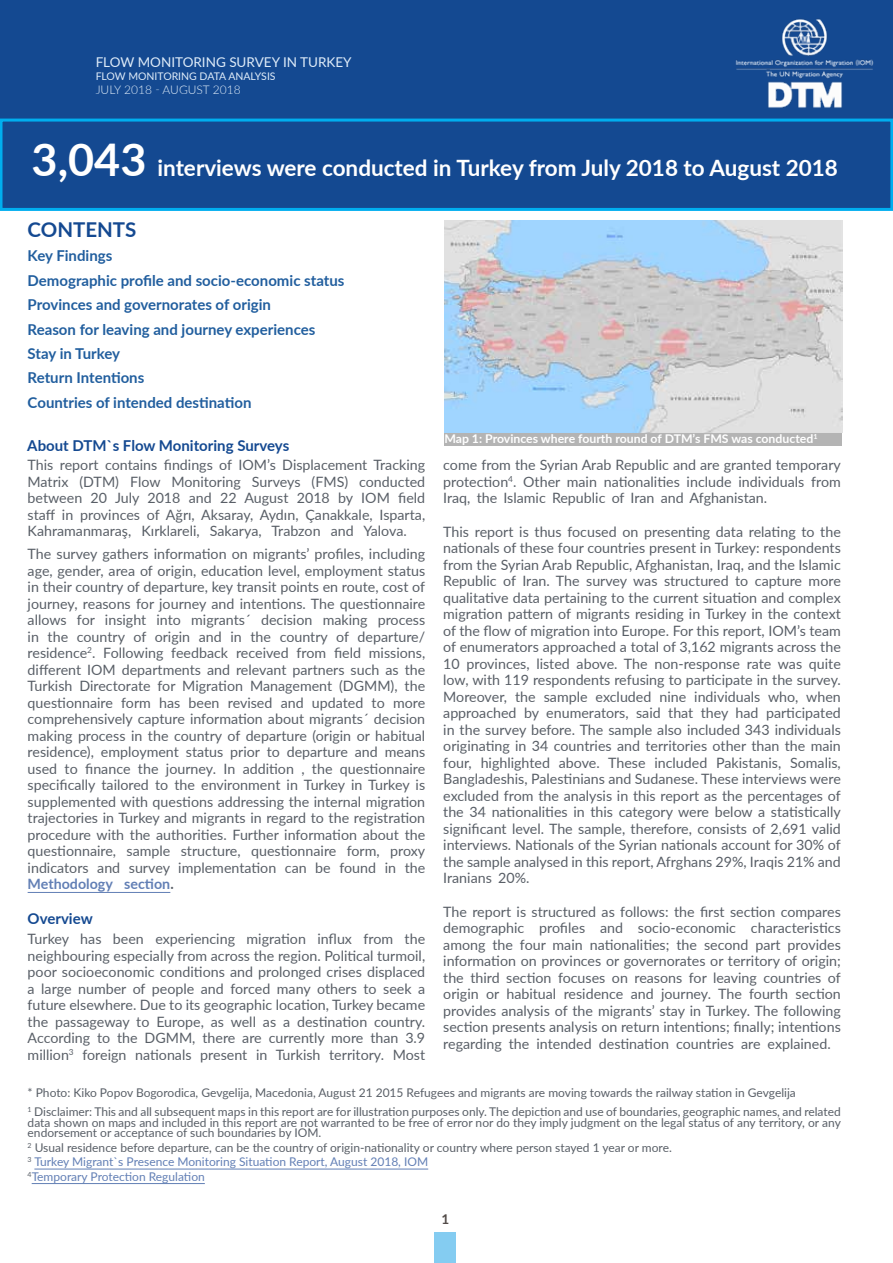
<style>
.page{position:relative;width:893px;height:1263px;background:#fff}
.page>*{position:absolute;margin:0;border:0;box-sizing:border-box;transform-origin:0 0}
.t1{font:700 22.5px "Lato";color:#fff}
.t2{font:700 20.4px "Lato";color:#144991}
.t3{font:700 15px/24.5px "Lato";color:#215e9e}
.t4{font:700 15px "Lato";color:#144991}
.t5{font:14.25px/16.5px "Lato";color:#595f67;text-align:justify}
.t6{font:13.5px "Lato";color:#dfecf9}
.t7{font:700 13.5px "Lato";color:#524b48}
.t8{font:12px/14.5px "Lato";color:#595f67}
.t9{font:700 12px "Lato";color:#fff}
.t10{font:300 12px "Lato";color:#dfecf9}
.t11{font:10.5px "Lato";color:#dfecf9}
.s1{font-size:45px}
.s2{font-weight:700;color:#627fb5}
.s3{font-weight:700}
.s4{color:#627fb5}
</style>
<div class="page">
<div style="left:435px;top:1232px;width:21px;height:31px;background:#84ccf1"></div>
<div style="left:0;top:0;width:893px;height:121px;background:#144991"></div>
<img style="left:735px;top:19px;width:139px;height:89px">
<div style="left:444px;top:433px;width:398px;height:12px;background:#b4b4b4"></div>
<div style="left:1px;top:120px;width:891px;height:89px;background:#144991"></div>
<div style="left:0;top:119px;width:893px;height:92px;border:3px solid #00aeef"></div>
<hr style="left:28px;top:892px;width:142px;height:1px;background:#627fb5">
<hr style="left:34px;top:1169px;width:394px;height:1px;background:#627fb5">
<hr style="left:32px;top:1183px;width:173px;height:1px;background:#627fb5">
<div style="left:444px;top:434px;width:398px;height:12px;background:#b4b4b4"></div>
<img style="left:444px;top:220px;width:398px;height:213px">
<p class="t6" style="left:96px;top:53px;width:258px">FLOW MONITORING SURVEY IN TURKEY</p>
<p class="t11" style="left:96px;top:69px;width:181px">FLOW MONITORING DATA ANALYSIS</p>
<p class="t10" style="left:96px;top:82px;width:146px">JULY 2018 - AUGUST 2018</p>
<h1 class="t1" style="left:32px;top:151px;width:808px"><span class="s1">3,043</span> interviews were conducted in Turkey from July 2018 to August 2018</h1>
<h2 class="t2" style="left:28px;top:214px;width:110px">CONTENTS</h2>
<p class="t3" style="left:28px;top:243px;width:318px">Key Findings<br>Demographic profile and socio-economic status<br>Provinces and governorates of origin<br>Reason for leaving and journey experiences<br>Stay in Turkey<br>Return Intentions<br>Countries of intended destination</p>
<p class="t4" style="left:27px;top:434px;width:263px">About DTM`s Flow Monitoring Surveys</p>
<p class="t5" style="left:28px;top:456px;width:399px">This report contains findings of IOM’s Displacement Tracking Matrix (DTM) Flow Monitoring Surveys (FMS) conducted between 20 July 2018 and 22 August 2018 by IOM field staff in provinces of Ağrı, Aksaray, Aydın, Çanakkale, Isparta, Kahramanmaraş, Kırklareli, Sakarya, Trabzon and Yalova.</p>
<p class="t5" style="left:28px;top:545px;width:399px">The survey gathers information on migrants’ profiles, including age, gender, area of origin, education level, employment status in their country of departure, key transit points en route, cost of journey, reasons for journey and intentions. The questionnaire allows for insight into migrants´ decision making process in the country of origin and in the country of departure/ residence<sup>2</sup>. Following feedback received from field missions, different IOM departments and relevant partners such as the Turkish Directorate for Migration Management (DGMM), the questionnaire form has been revised and updated to more comprehensively capture information about migrants´ decision making process in the country of departure (origin or habitual residence), employment status prior to departure and means used to finance the journey. In addition , the questionnaire specifically tailored to the environment in Turkey in Turkey is supplemented with questions addressing the internal migration trajectories in Turkey and migrants in regard to the registration procedure with the authorities. Further information about the questionnaire, sample structure, questionnaire form, proxy indicators and survey implementation can be found in the <span class="s2">Methodology section</span><span class="s3">.</span></p>
<p class="t4" style="left:28px;top:908px;width:67px">Overview</p>
<p class="t5" style="left:28px;top:930px;width:399px">Turkey has been experiencing migration influx from the neighbouring especially from across the region. Political turmoil, poor socioeconomic conditions and prolonged crises displaced a large number of people and forced many others to seek a future elsewhere. Due to its geographic location, Turkey became the passageway to Europe, as well as a destination country.<br>According to the DGMM, there are currently more than 3.9 million<sup>3</sup> foreign nationals present in Turkish territory. Most</p>
<p class="t9" style="left:444px;top:430px;width:375px">Map 1: Provinces where fourth round of DTM’s FMS was conducted<sup>1</sup></p>
<p class="t5" style="left:443px;top:456px;width:399px">come from the Syrian Arab Republic and are granted temporary protection<sup>4</sup>. Other main nationalities include individuals from Iraq, the Islamic Republic of Iran and Afghanistan.</p>
<p class="t5" style="left:443px;top:523px;width:399px">This report is thus focused on presenting data relating to the nationals of these four countries present in Turkey: respondents from the Syrian Arab Republic, Afghanistan, Iraq, and the Islamic Republic of Iran. The survey was structured to capture more qualitative data pertaining to the current situation and complex migration pattern of migrants residing in Turkey in the context of the flow of migration into Europe. For this report, IOM’s team of enumerators approached a total of 3,162 migrants across the 10 provinces, listed above. The non-response rate was quite low, with 119 respondents refusing to participate in the survey.<br>Moreover, the sample excluded nine individuals who, when approached by enumerators, said that they had participated in the survey before. The sample also included 343 individuals originating in 34 countries and territories other than the main four, highlighted above. These included Pakistanis, Somalis, Bangladeshis, Palestinians and Sudanese. These interviews were excluded from the analysis in this report as the percentages of the 34 nationalities in this category were below a statistically significant level. The sample, therefore, consists of 2,691 valid interviews. Nationals of the Syrian nationals account for 30% of the sample analysed in this report, Afrghans 29%, Iraqis 21% and Iranians 20%.</p>
<p class="t5" style="left:443px;top:903px;width:399px">The report is structured as follows: the first section compares demographic profiles and socio-economic characteristics among the four main nationalities; the second part provides information on provinces or governorates or territory of origin; the third section focuses on reasons for leaving countries of origin or habitual residence and journey. The fourth section provides analysis of the migrants’ stay in Turkey. The following section presents analysis on return intentions; finally; intentions regarding the intended destination countries are explained.</p>
<p class="t8" style="left:28px;top:1083px;width:815px;line-height:19px">* Photo: Kiko Popov Bogorodica, Gevgelija, Macedonia, August 21 2015 Refugees and migrants are moving towards the railway station in Gevgelija<br><sup>1</sup> Disclaimer: This and all subsequent maps in this report are for illustration purposes only. The depiction and use of boundaries, geographic names, and related</p>
<p class="t8" style="left:28px;top:1116px;width:815px;line-height:10.5px">data shown on maps and included in this report are not warranted to be free of error nor do they imply judgment on the legal status of any territory, or any endorsement or acceptance of such boundaries by IOM.</p>
<p class="t8" style="left:28px;top:1139px;width:646px"><sup>2</sup> Usual residence before departure, can be the country of origin-nationality or country where person stayed 1 year or more.<br><sup>3</sup> <span class="s4">Turkey Migrant`s Presence Monitoring Situation Report, August 2018, IOM<br></span><sup>4</sup><span class="s4">Temporary Protection Regulation</span></p>
<p class="t7" style="left:441px;top:1209px;width:9px">1</p>
</div>
